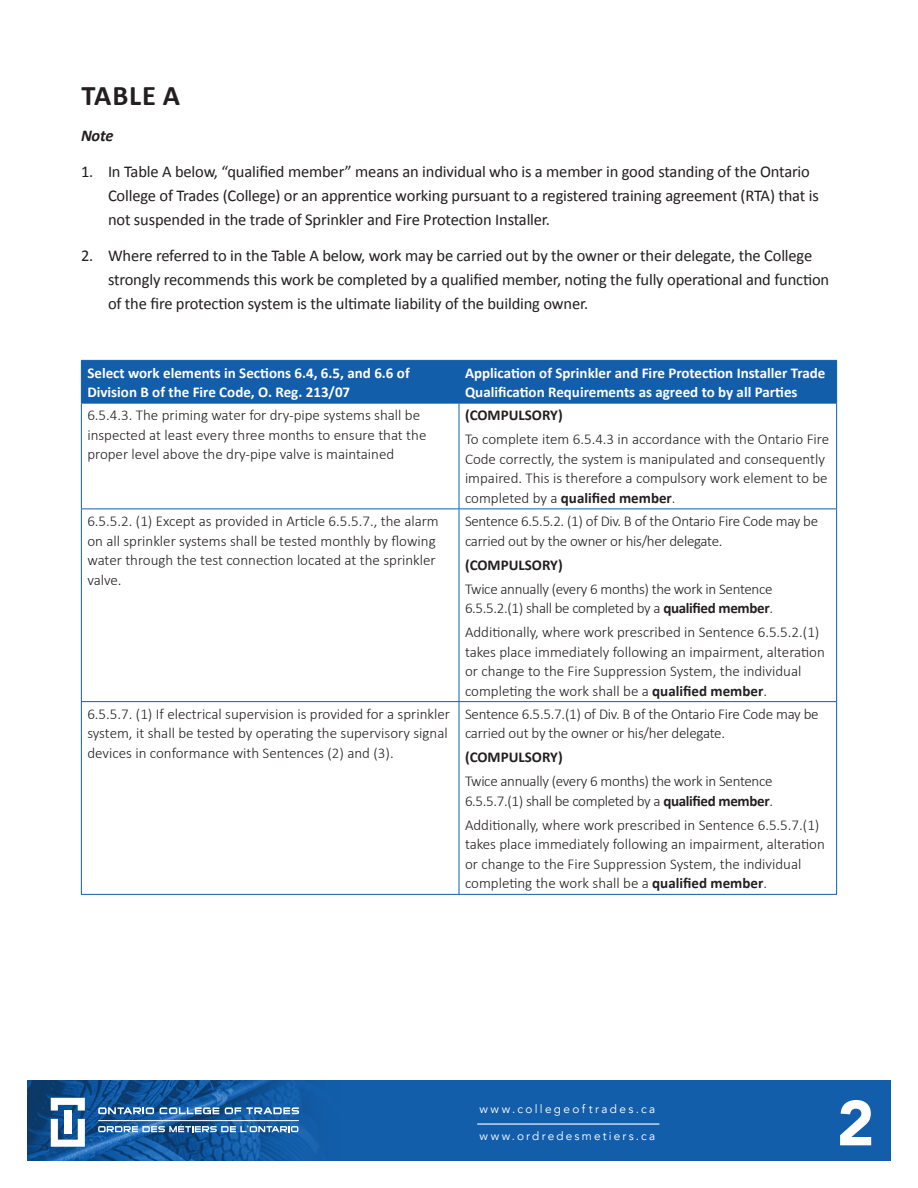
<style>
.page{position:relative;width:918px;height:1188px;background:#fff}
.page>*{position:absolute;margin:0;border:0;box-sizing:border-box;transform-origin:0 0}
.t1{font:63px "Avenir Black 5";color:#fff}
.t2{font:700 28.5px "Calibri";letter-spacing:.03em;color:#231f20}
.t3{font:16.5px/24px "Calibri";letter-spacing:-.01em;color:#231f20}
.t4{font:italic 700 16.5px "Calibri";color:#231f20}
.t5{font:300 15px/19.5px "Calibri";color:#231f20}
.t6{font:300 15px/19.5px "Calibri";letter-spacing:-.02em;color:#231f20}
.t7{font:700 15px/19.5px "Calibri";color:#fff}
.t8{font:700 15px "Calibri";color:#231f20}
.t9{font:11.85px "Avenir";letter-spacing:.195em;color:#fff}
.s1{font-weight:700}
</style>
<div class="page">
<svg style="left:27px;top:1080px;width:864px;height:81px;background:#135ba6"></svg>
<div style="left:82px;top:361px;width:754px;height:42px;background:#135eab"></div>
<hr style="left:81px;top:360px;width:378px;height:1px;background:#135eab">
<hr style="left:81px;top:361px;width:1px;height:42px;background:#135eab">
<hr style="left:459px;top:360px;width:378px;height:1px;background:#135eab">
<hr style="left:459px;top:361px;width:1px;height:42px;background:#135eab">
<hr style="left:836px;top:361px;width:1px;height:42px;background:#135eab">
<hr style="left:81px;top:403px;width:378px;height:1px;background:#135eab">
<hr style="left:81px;top:404px;width:1px;height:104px;background:#135eab">
<hr style="left:459px;top:403px;width:378px;height:1px;background:#135eab">
<hr style="left:459px;top:404px;width:1px;height:104px;background:#135eab">
<hr style="left:836px;top:404px;width:1px;height:104px;background:#135eab">
<hr style="left:81px;top:508px;width:378px;height:1px;background:#135eab">
<hr style="left:81px;top:509px;width:1px;height:192px;background:#135eab">
<hr style="left:459px;top:508px;width:378px;height:1px;background:#135eab">
<hr style="left:459px;top:509px;width:1px;height:192px;background:#135eab">
<hr style="left:836px;top:509px;width:1px;height:192px;background:#135eab">
<hr style="left:81px;top:701px;width:378px;height:1px;background:#135eab">
<hr style="left:81px;top:702px;width:1px;height:192px;background:#135eab">
<hr style="left:459px;top:701px;width:378px;height:1px;background:#135eab">
<hr style="left:459px;top:702px;width:1px;height:192px;background:#135eab">
<hr style="left:836px;top:702px;width:1px;height:192px;background:#135eab">
<hr style="left:81px;top:894px;width:378px;height:1px;background:#135eab">
<hr style="left:459px;top:894px;width:378px;height:1px;background:#135eab">
<svg style="left:51px;top:1098px;width:34px;height:13px"></svg>
<svg style="left:51px;top:1119px;width:34px;height:28px"></svg>
<div style="left:64px;top:1111px;width:8px;height:23px;background:#fff"></div>
<hr style="left:98px;top:1120px;width:201px;height:1px;background:#fff">
<svg style="left:98px;top:1107px;width:56px;height:7px"></svg>
<svg style="left:160px;top:1107px;width:59px;height:7px"></svg>
<svg style="left:225px;top:1107px;width:74px;height:7px"></svg>
<svg style="left:98px;top:1124px;width:200px;height:8px;background:#6c96c1"></svg>
<hr style="left:477px;top:1123px;width:182px;height:2px;background:#fff">
<p class="t2" style="left:82px;top:77px;width:100px">TABLE A</p>
<p class="t4" style="left:81px;top:125px;width:34px">Note</p>
<p class="t3" style="left:108px;top:160px;width:712px;text-indent:-27px">1. In Table A below, “qualified member” means an individual who is a member in good standing of the Ontario<br>College of Trades (College) or an apprentice working pursuant to a registered training agreement (RTA) that is not suspended in the trade of Sprinkler and Fire Protection Installer.</p>
<p class="t3" style="left:108px;top:244px;width:723px;text-indent:-27px">2. Where referred to in the Table A below, work may be carried out by the owner or their delegate, the College strongly recommends this work be completed by a qualified member, noting the fully operational and function of the fire protection system is the ultimate liability of the building owner.</p>
<p class="t7" style="left:87px;top:363px;width:324px">Select work elements in Sections 6.4, 6.5, and 6.6 of<br>Division B of the Fire Code, O. Reg. 213/07</p>
<p class="t7" style="left:465px;top:363px;width:362px">Application of Sprinkler and Fire Protection Installer Trade<br>Qualification Requirements as agreed to by all Parties</p>
<p class="t5" style="left:87px;top:406px;width:341px">6.5.4.3. The priming water for dry-pipe systems shall be inspected at least every three months to ensure that the proper level above the dry-pipe valve is maintained</p>
<p class="t8" style="left:465px;top:406px;width:99px">(COMPULSORY)</p>
<p class="t5" style="left:465px;top:430px;width:366px">To complete item 6.5.4.3 in accordance with the Ontario Fire Code correctly, the system is manipulated and consequently impaired. This is therefore a compulsory work element to be completed by a <span class="s1">qualified member</span>.</p>
<p class="t5" style="left:87px;top:511px;width:353px">6.5.5.2. (1) Except as provided in Article 6.5.5.7., the alarm on all sprinkler systems shall be tested monthly by flowing water through the test connection located at the sprinkler valve.</p>
<p class="t6" style="left:465px;top:511px;width:355px">Sentence 6.5.5.2. (1) of Div. B of the Ontario Fire Code may be carried out by the owner or his/her delegate.</p>
<p class="t8" style="left:465px;top:555px;width:99px">(COMPULSORY)</p>
<p class="t6" style="left:465px;top:579px;width:310px">Twice annually (every 6 months) the work in Sentence<br>6.5.5.2.(1) shall be completed by a <span class="s1">qualified member</span>.</p>
<p class="t5" style="left:465px;top:622px;width:361px">Additionally, where work prescribed in Sentence 6.5.5.2.(1) takes place immediately following an impairment, alteration or change to the Fire Suppression System, the individual completing the work shall be a <span class="s1">qualified member</span>.</p>
<p class="t5" style="left:87px;top:704px;width:364px">6.5.5.7. (1) If electrical supervision is provided for a sprinkler system, it shall be tested by operating the supervisory signal devices in conformance with Sentences (2) and (3).</p>
<p class="t5" style="left:465px;top:704px;width:355px">Sentence 6.5.5.7.(1) of Div. B of the Ontario Fire Code may be carried out by the owner or his/her delegate.</p>
<p class="t8" style="left:465px;top:748px;width:99px">(COMPULSORY)</p>
<p class="t6" style="left:465px;top:772px;width:310px">Twice annually (every 6 months) the work in Sentence<br>6.5.5.7.(1) shall be completed by a <span class="s1">qualified member</span>.</p>
<p class="t5" style="left:465px;top:815px;width:361px">Additionally, where work prescribed in Sentence 6.5.5.7.(1) takes place immediately following an impairment, alteration or change to the Fire Suppression System, the individual completing the work shall be a <span class="s1">qualified member</span>.</p>
<p class="t9" style="left:479px;top:1104px;width:177px">www.collegeoftrades.ca</p>
<p class="t1" style="left:837px;top:1095px;width:39px">2</p>
<p class="t9" style="left:480px;top:1131px;width:177px">www.ordredesmetiers.ca</p>
</div>
